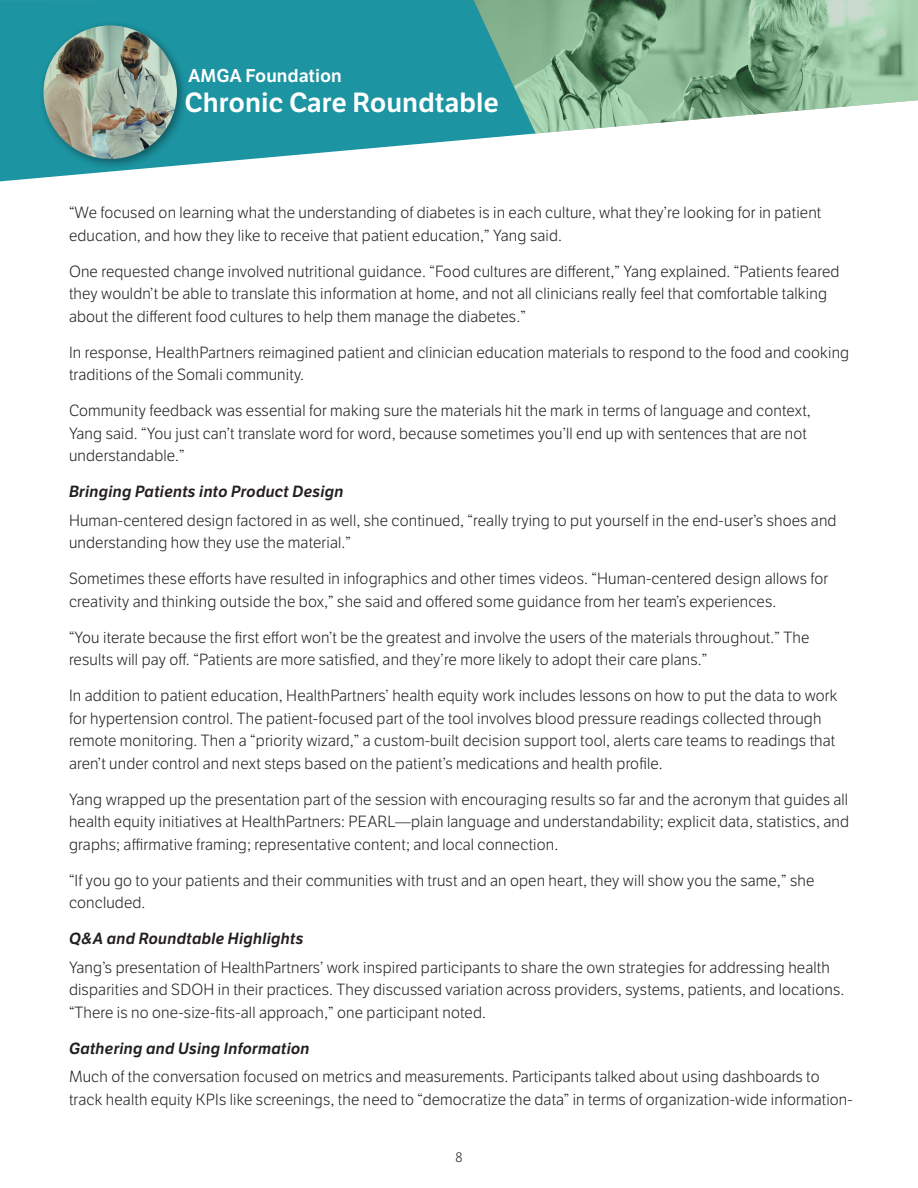
<style>
.page{position:relative;width:918px;height:1188px;background:#fff}
.page>*{position:absolute;margin:0;border:0;box-sizing:border-box;transform-origin:0 0}
.t1{font:600 27px "LFT Etica";color:#fff}
.t2{font:600 18px "LFT Etica";color:#fff}
.t3{font:300 15.75px/22.5px "LFT Etica";letter-spacing:.01em;color:#231f20}
.t4{font:italic 15.75px "LFT Etica SB";letter-spacing:.01em;color:#231f20}
.t5{font:300 13.5px "LFT Etica";color:#231f20}
</style>
<div class="page">
<svg style="left:0;top:0;width:536px;height:181px;fill:#1c94a1"></svg>
<img style="left:473px;top:0;width:445px;height:133px">
<div style="left:38px;top:20px;width:150px;height:150px;background:#231f20;opacity:.44"></div>
<img style="left:44px;top:26px;width:133px;height:133px;border-radius:67px">
<p class="t2" style="left:188px;top:64px;width:155px">AMGA Foundation</p>
<h1 class="t1" style="left:184px;top:86px;width:316px">Chronic Care Roundtable</h1>
<p class="t3" style="left:69px;top:202px;width:754px">“We focused on learning what the understanding of diabetes is in each culture, what they’re looking for in patient education, and how they like to receive that patient education,” Yang said.</p>
<p class="t3" style="left:69px;top:261px;width:772px">One requested change involved nutritional guidance. “Food cultures are different,” Yang explained. “Patients feared they wouldn’t be able to translate this information at home, and not all clinicians really feel that comfortable talking about the different food cultures to help them manage the diabetes.”</p>
<p class="t3" style="left:69px;top:342px;width:782px">In response, HealthPartners reimagined patient and clinician education materials to respond to the food and cooking traditions of the Somali community.</p>
<p class="t3" style="left:69px;top:400px;width:743px">Community feedback was essential for making sure the materials hit the mark in terms of language and context,<br>Yang said. “You just can’t translate word for word, because sometimes you’ll end up with sentences that are not understandable.”</p>
<p class="t4" style="left:69px;top:482px;width:276px">Bringing Patients into Product Design</p>
<p class="t3" style="left:69px;top:510px;width:769px">Human-centered design factored in as well, she continued, “really trying to put yourself in the end-user’s shoes and understanding how they use the material.”</p>
<p class="t3" style="left:69px;top:568px;width:761px">Sometimes these efforts have resulted in infographics and other times videos. “Human-centered design allows for creativity and thinking outside the box,” she said and offered some guidance from her team’s experiences.</p>
<p class="t3" style="left:69px;top:627px;width:742px">“You iterate because the first effort won’t be the greatest and involve the users of the materials throughout.” The results will pay off. “Patients are more satisfied, and they’re more likely to adopt their care plans.”</p>
<p class="t3" style="left:69px;top:685px;width:770px">In addition to patient education, HealthPartners’ health equity work includes lessons on how to put the data to work for hypertension control. The patient-focused part of the tool involves blood pressure readings collected through remote monitoring. Then a “priority wizard,” a custom-built decision support tool, alerts care teams to readings that aren’t under control and next steps based on the patient’s medications and health profile.</p>
<p class="t3" style="left:69px;top:789px;width:782px;text-align:justify">Yang wrapped up the presentation part of the session with encouraging results so far and the acronym that guides all health equity initiatives at HealthPartners: PEARL—plain language and understandability; explicit data, statistics, and graphs; affirmative framing; representative content; and local connection.</p>
<p class="t3" style="left:69px;top:870px;width:747px">“If you go to your patients and their communities with trust and an open heart, they will show you the same,” she concluded.</p>
<p class="t4" style="left:69px;top:929px;width:236px">Q&amp;A and Roundtable Highlights</p>
<p class="t3" style="left:69px;top:957px;width:777px">Yang’s presentation of HealthPartners’ work inspired participants to share the own strategies for addressing health disparities and SDOH in their practices. They discussed variation across providers, systems, patients, and locations. “There is no one-size-fits-all approach,” one participant noted.</p>
<p class="t4" style="left:69px;top:1039px;width:242px">Gathering and Using Information</p>
<p class="t3" style="left:69px;top:1066px;width:785px">Much of the conversation focused on metrics and measurements. Participants talked about using dashboards to track health equity KPIs like screenings, the need to “democratize the data” in terms of organization-wide information-</p>
<p class="t5" style="left:455px;top:1150px;width:9px">8</p>
</div>
